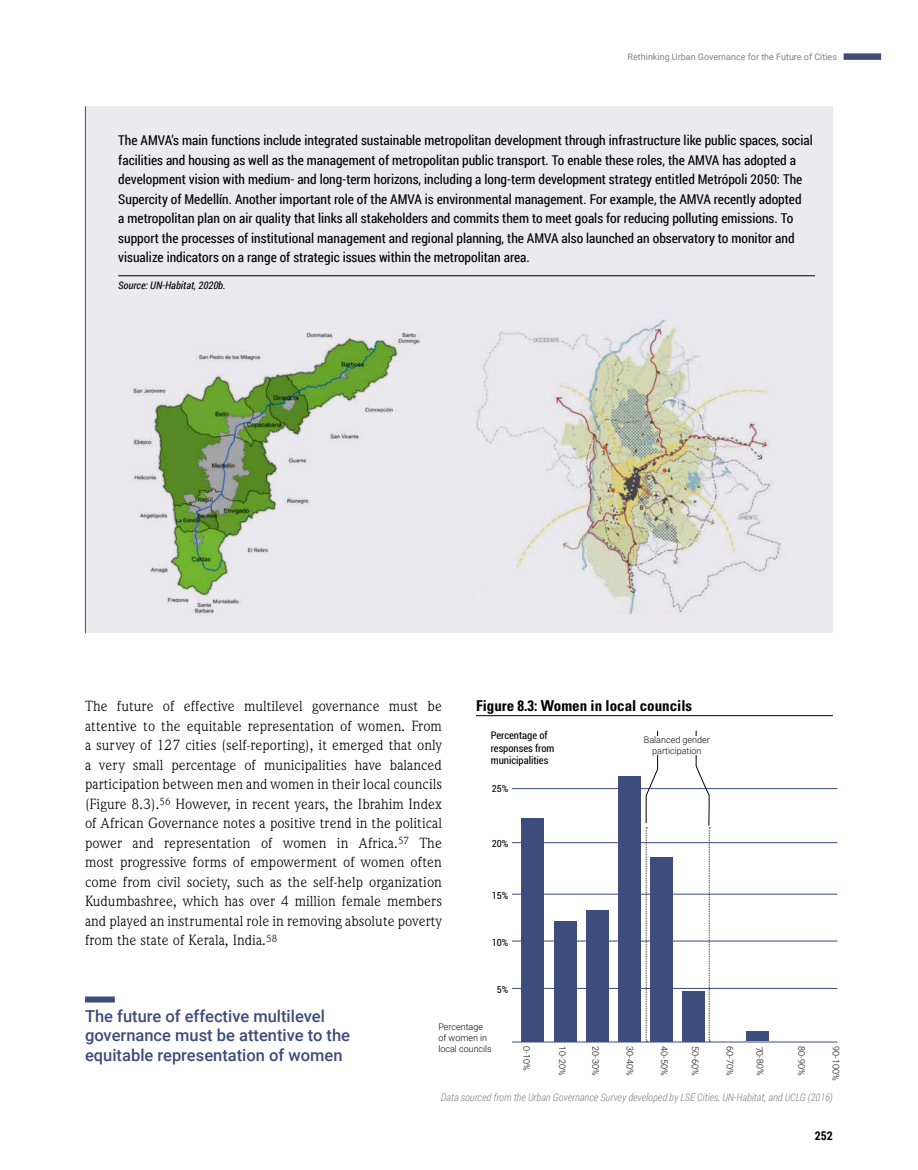
<style>
.page{position:relative;width:918px;height:1170px;background:#fff}
.page>*{position:absolute;margin:0;border:0;box-sizing:border-box;transform-origin:0 0}
.t1{font:500 16.5px/19.5px "Roboto";color:#3c4c7b}
.t2{font:15px/19.5px "Weidemann IT Cby BT";color:#000;text-align:justify}
.t3{font:700 condensed 15px "Univers LT Std";color:#000}
.t4{font:13.5px/19.5px "Roboto Condensed";color:#000}
.t5{font:700 12px "Roboto Condensed";color:#000}
.t6{font:italic 300 10.5px "Roboto Condensed";color:#808285}
.t7{font:condensed 10.5px/12.6px "Roboto";color:#000}
.t8{font:italic 10.5px "Roboto Condensed";color:#000}
.t9{font:condensed 9.75px "Roboto";color:#000}
.t10{font:300 9px/10.8px "Roboto";color:#000}
.t11{font:9px "Roboto";color:#808285}
</style>
<div class="page">
<div style="left:844px;top:53px;width:37px;height:7px;background:#3d4d7a"></div>
<div style="left:85px;top:106px;width:748px;height:527px;background:#ebeaef"></div>
<hr style="left:85px;top:106px;width:1px;height:527px;background:#3c4c7b">
<hr style="left:118px;top:275px;width:697px;height:1px;background:#000">
<div style="left:85px;top:996px;width:30px;height:6px;background:#3c4c7b"></div>
<hr style="left:512px;top:788px;width:325px;height:1px;background:#3c4c7b">
<hr style="left:512px;top:842px;width:325px;height:1px;background:#3c4c7b">
<hr style="left:512px;top:893px;width:325px;height:1px;background:#3c4c7b">
<hr style="left:512px;top:940px;width:325px;height:1px;background:#3c4c7b">
<hr style="left:512px;top:988px;width:325px;height:1px;background:#3c4c7b">
<hr style="left:512px;top:1041px;width:325px;height:1px;background:#3c4c7b">
<div style="left:522px;top:818px;width:22px;height:223px;background:#3c4c7b"></div>
<div style="left:554px;top:921px;width:22px;height:120px;background:#3c4c7b"></div>
<div style="left:586px;top:910px;width:22px;height:131px;background:#3c4c7b"></div>
<div style="left:618px;top:776px;width:22px;height:265px;background:#3c4c7b"></div>
<div style="left:650px;top:856px;width:23px;height:185px;background:#3c4c7b"></div>
<div style="left:682px;top:990px;width:23px;height:51px;background:#3c4c7b"></div>
<div style="left:746px;top:1030px;width:23px;height:10px;background:#3c4c7b"></div>
<svg style="left:645px;top:730px;width:13px;height:311px"></svg>
<svg style="left:695px;top:730px;width:15px;height:311px"></svg>
<div style="left:638px;top:736px;width:78px;height:19px;background:#fff"></div>
<hr style="left:476px;top:715px;width:357px;height:1px;background:#000">
<img style="left:133px;top:332px;width:287px;height:283px">
<img style="left:476px;top:319px;width:306px;height:295px">
<p class="t11" style="left:628px;top:51px;width:211px">Rethinking Urban Governance for the Future of Cities</p>
<p class="t4" style="left:118px;top:130px;width:696px">The AMVA’s main functions include integrated sustainable metropolitan development through infrastructure like public spaces, social facilities and housing as well as the management of metropolitan public transport. To enable these roles, the AMVA has adopted a development vision with medium- and long-term horizons, including a long-term development strategy entitled Metrópoli 2050: The Supercity of Medellín. Another important role of the AMVA is environmental management. For example, the AMVA recently adopted<br>a metropolitan plan on air quality that links all stakeholders and commits them to meet goals for reducing polluting emissions. To support the processes of institutional management and regional planning, the AMVA also launched an observatory to monitor and visualize indicators on a range of strategic issues within the metropolitan area.</p>
<p class="t8" style="left:118px;top:278px;width:109px">Source: UN-Habitat, 2020b.</p>
<p class="t2" style="left:85px;top:696px;width:358px">The future of effective multilevel governance must be attentive to the equitable representation of women. From a survey of 127 cities (self-reporting), it emerged that only a very small percentage of municipalities have balanced participation between men and women in their local councils (Figure 8.3).<sup>56</sup> However, in recent years, the Ibrahim Index of African Governance notes a positive trend in the political power and representation of women in Africa.<sup>57</sup> The most progressive forms of empowerment of women often come from civil society, such as the self-help organization Kudumbashree, which has over 4 million female members and played an instrumental role in removing absolute poverty from the state of Kerala, India.<sup>58</sup></p>
<p class="t3" style="left:476px;top:696px;width:218px">Figure 8.3: Women in local councils</p>
<p class="t7" style="left:491px;top:728px;width:65px">Percentage of responses from municipalities</p>
<p class="t9" style="left:492px;top:781px;width:18px">25%</p>
<p class="t9" style="left:492px;top:836px;width:18px">20%</p>
<p class="t9" style="left:492px;top:888px;width:18px">15%</p>
<p class="t9" style="left:492px;top:935px;width:18px">10%</p>
<p class="t9" style="left:497px;top:983px;width:13px">5%</p>
<p class="t10" style="left:644px;top:734px;width:67px;text-align:center">Balanced gender participation</p>
<p class="t1" style="left:85px;top:1005px;width:267px">The future of effective multilevel governance must be attentive to the equitable representation of women</p>
<p class="t10" style="left:438px;top:1021px;width:55px">Percentage of women in local councils</p>
<p class="t10" style="left:533px;top:1046px;width:26px;rotate:90deg">0-10%</p>
<p class="t10" style="left:568px;top:1046px;width:31px;rotate:90deg">10-20%</p>
<p class="t10" style="left:601px;top:1046px;width:31px;rotate:90deg">20-30%</p>
<p class="t10" style="left:636px;top:1046px;width:31px;rotate:90deg">30-40%</p>
<p class="t10" style="left:670px;top:1046px;width:31px;rotate:90deg">40-50%</p>
<p class="t10" style="left:701px;top:1046px;width:31px;rotate:90deg">50-60%</p>
<p class="t10" style="left:736px;top:1046px;width:31px;rotate:90deg">60-70%</p>
<p class="t10" style="left:765px;top:1046px;width:31px;rotate:88deg">70-80%</p>
<p class="t10" style="left:808px;top:1046px;width:31px;rotate:90deg">80-90%</p>
<p class="t10" style="left:842px;top:1046px;width:36px;rotate:90deg">90-100%</p>
<p class="t6" style="left:441px;top:1090px;width:393px">Data sourced from the Urban Governance Survey developed by LSE Cities, UN-Habitat, and UCLG (2016)</p>
<p class="t5" style="left:815px;top:1126px;width:20px">252</p>
</div>
